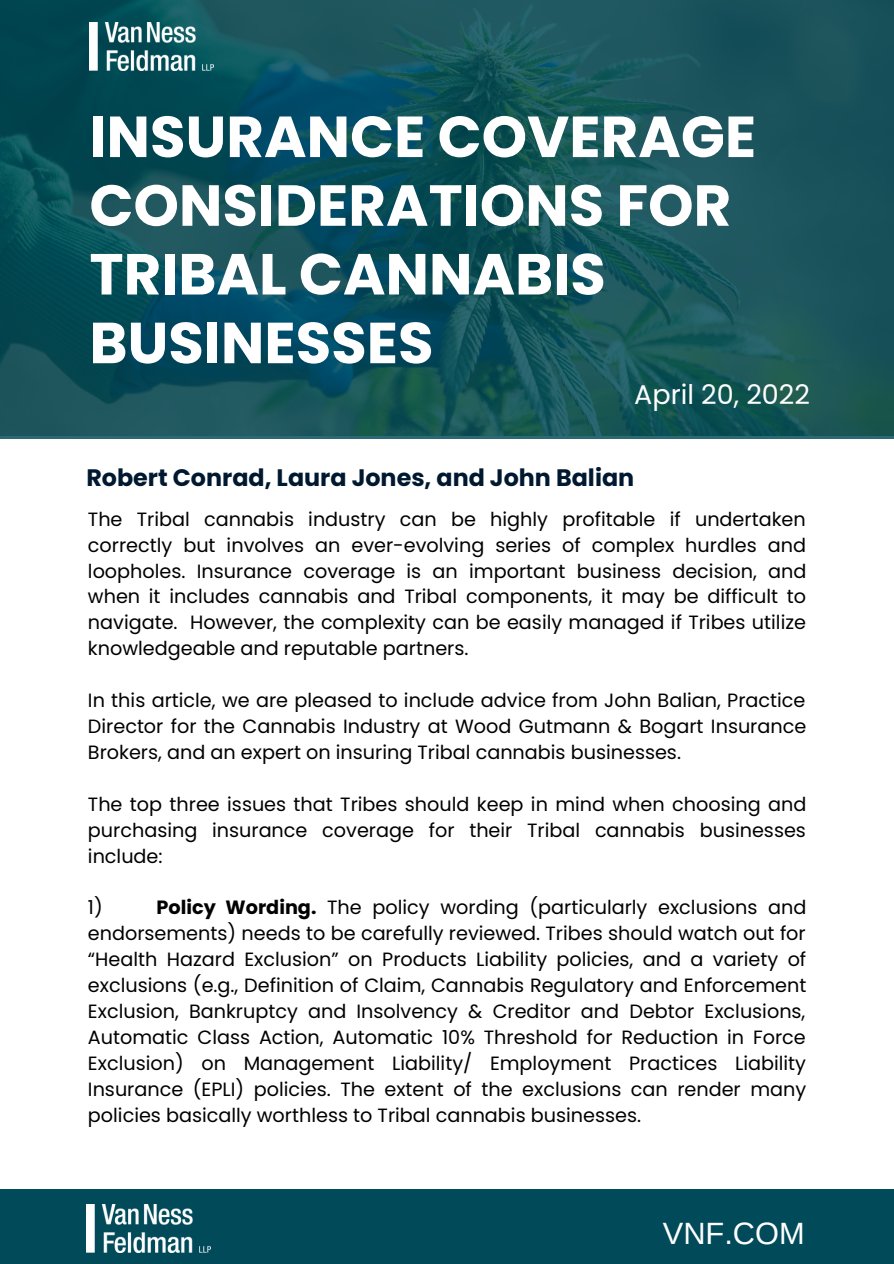
<style>
.page{position:relative;width:894px;height:1264px;background:#fff}
.page>*{position:absolute;margin:0;border:0;box-sizing:border-box;transform-origin:0 0}
.t1{font:700 57.75px/68.7px "Poppins";color:#fff}
.t2{font:30.75px "Arimo";color:#fff}
.t3{font:27px "Poppins";color:#fff}
.t4{font:700 23.85px "Poppins";color:#001930}
.t5{font:19.2px/26px "Poppins";color:#000;text-align:justify}
.s1{font-weight:700}
</style>
<div class="page">
<svg style="left:0;top:0;width:893px;height:438px;background:#12515a"></svg>
<div style="left:0;top:1189px;width:893px;height:74px;background:#004a5a"></div>
<img style="left:86px;top:1204px;width:124px;height:48px">
<img style="left:89px;top:22px;width:124px;height:49px">
<p class="t1" style="left:89px;top:102px;width:668px">INSURANCE COVERAGE<br>CONSIDERATIONS FOR<br>TRIBAL CANNABIS<br>BUSINESSES</p>
<p class="t3" style="left:634px;top:375px;width:177px">April 20, 2022</p>
<p class="t4" style="left:86px;top:461px;width:549px">Robert Conrad, Laura Jones, and John Balian</p>
<p class="t5" style="left:88px;top:506px;width:719px">The Tribal cannabis industry can be highly profitable if undertaken correctly but involves an ever-evolving series of complex hurdles and loopholes. Insurance coverage is an important business decision, and when it includes cannabis and Tribal components, it may be difficult to navigate. However, the complexity can be easily managed if Tribes utilize knowledgeable and reputable partners.</p>
<p class="t5" style="left:88px;top:687px;width:719px">In this article, we are pleased to include advice from John Balian, Practice Director for the Cannabis Industry at Wood Gutmann &amp; Bogart Insurance Brokers, and an expert on insuring Tribal cannabis businesses.</p>
<p class="t5" style="left:88px;top:791px;width:719px">The top three issues that Tribes should keep in mind when choosing and purchasing insurance coverage for their Tribal cannabis businesses include:</p>
<p class="t5" style="left:88px;top:894px;width:16px">1)</p>
<p class="t5" style="left:88px;top:894px;width:719px;text-indent:69px"><span class="s1">Policy Wording.</span> The policy wording (particularly exclusions and endorsements) needs to be carefully reviewed. Tribes should watch out for “Health Hazard Exclusion” on Products Liability policies, and a variety of exclusions (e.g., Definition of Claim, Cannabis Regulatory and Enforcement Exclusion, Bankruptcy and Insolvency &amp; Creditor and Debtor Exclusions, Automatic Class Action, Automatic 10% Threshold for Reduction in Force Exclusion) on Management Liability/ Employment Practices Liability Insurance (EPLI) policies. The extent of the exclusions can render many policies basically worthless to Tribal cannabis businesses.</p>
<p class="t2" style="left:662px;top:1216px;width:143px">VNF.COM</p>
</div>
